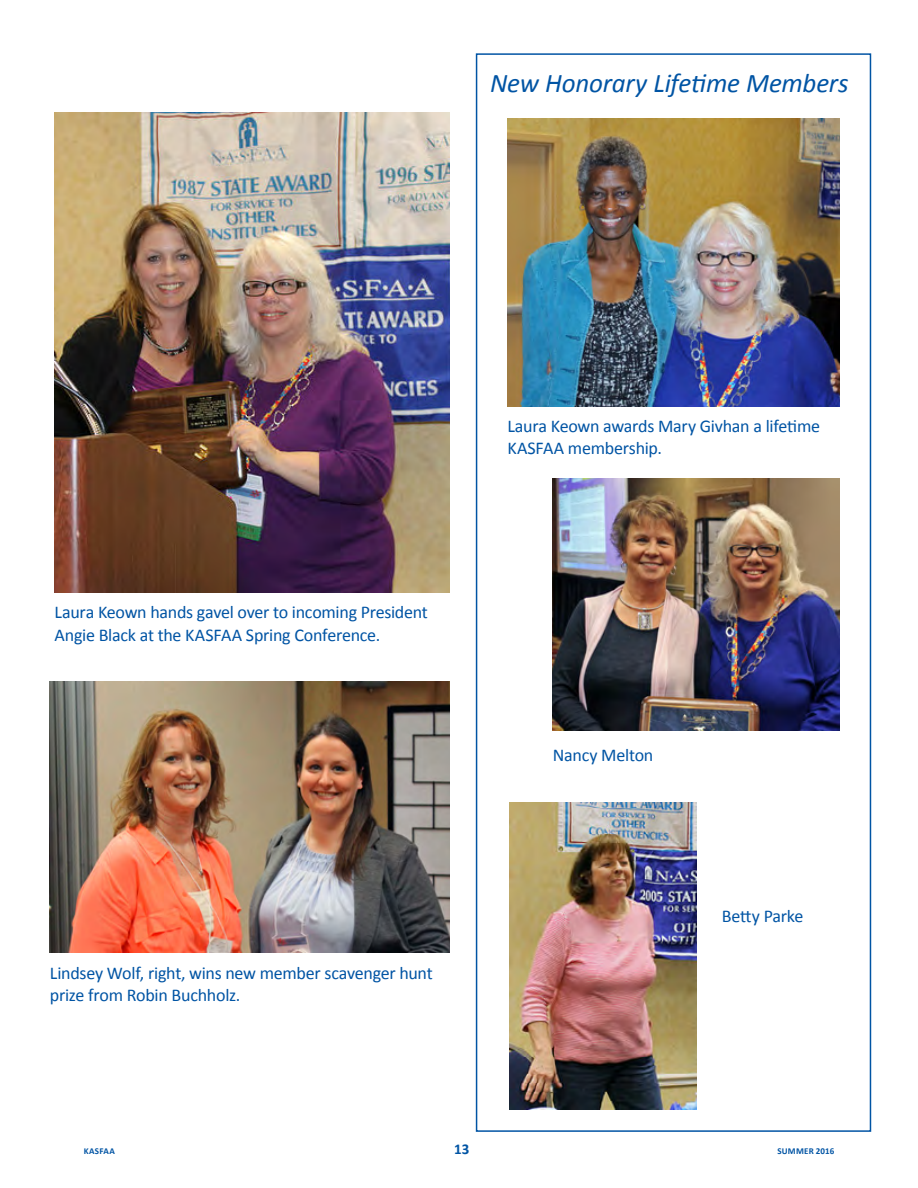
<style>
.page{position:relative;width:918px;height:1188px;background:#fff}
.page>*{position:absolute;margin:0;border:0;box-sizing:border-box;transform-origin:0 0}
.t1{font:italic 27px "Calibri";letter-spacing:-.01em;color:#0054a4}
.t2{font:18px/22.5px "Calibri";letter-spacing:-.015em;color:#0054a4}
.t3{font:700 15px "Calibri";color:#0054a4}
.t4{font:700 9px "Calibri";letter-spacing:.02em;color:#0054a4}
</style>
<div class="page">
<div style="left:476px;top:53px;width:395px;height:1079px;border:2px solid #0054a4"></div>
<img style="left:507px;top:119px;width:333px;height:288px">
<img style="left:55px;top:113px;width:395px;height:480px">
<img style="left:50px;top:682px;width:400px;height:271px">
<img style="left:553px;top:478px;width:287px;height:252px">
<img style="left:509px;top:802px;width:187px;height:307px">
<h1 class="t1" style="left:490px;top:66px;width:360px">New Honorary Lifetime Members</h1>
<p class="t2" style="left:55px;top:600px;width:375px">Laura Keown hands gavel over to incoming President<br>Angie Black at the KASFAA Spring Conference.</p>
<p class="t2" style="left:50px;top:961px;width:384px">Lindsey Wolf, right, wins new member scavenger hunt prize from Robin Buchholz.</p>
<p class="t2" style="left:507px;top:414px;width:314px">Laura Keown awards Mary Givhan a lifetime<br>KASFAA membership.</p>
<p class="t2" style="left:553px;top:743px;width:102px">Nancy Melton</p>
<p class="t2" style="left:722px;top:904px;width:83px">Betty Parke</p>
<p class="t4" style="left:84px;top:1146px;width:33px">KASFAA</p>
<p class="t3" style="left:454px;top:1140px;width:17px">13</p>
<p class="t4" style="left:777px;top:1146px;width:58px">SUMMER 2016</p>
</div>
